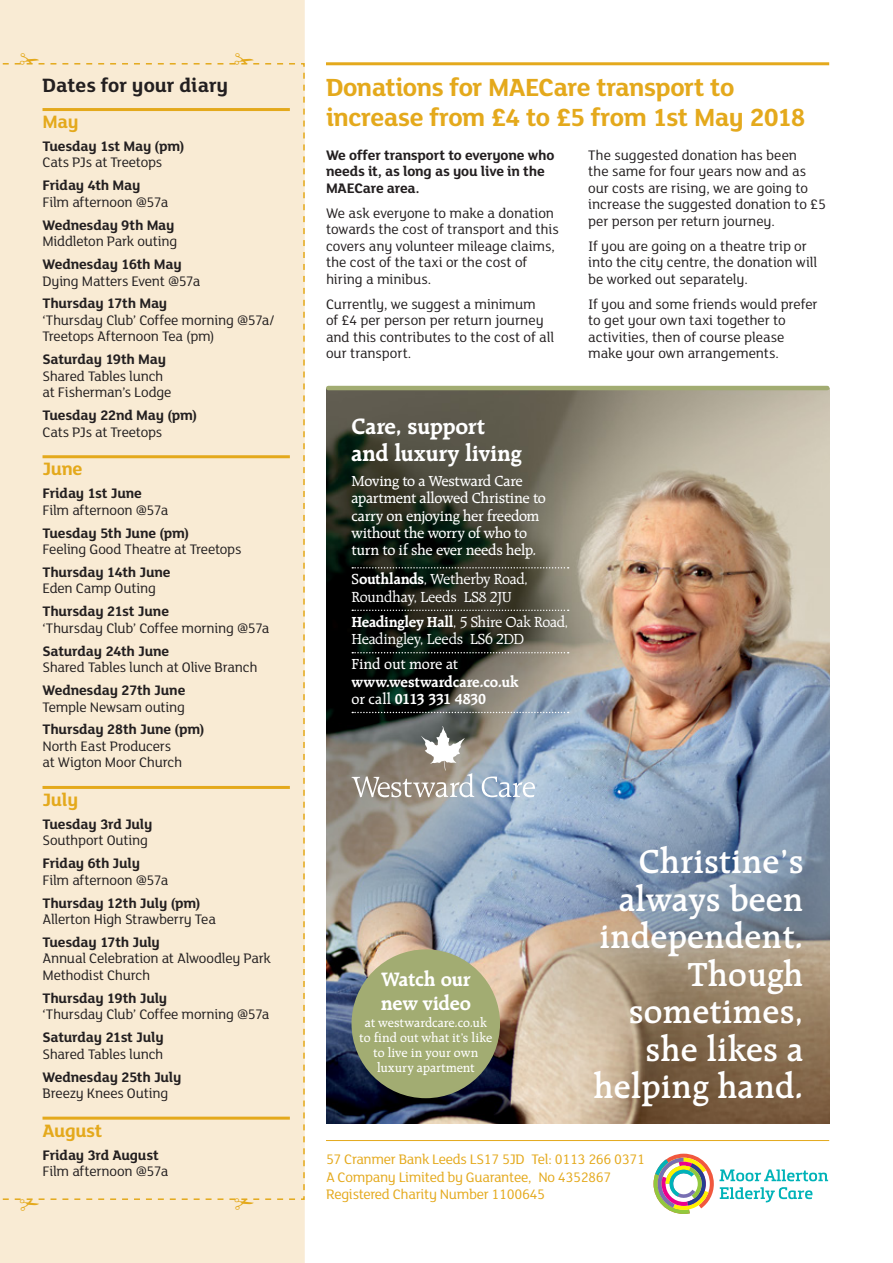
<style>
.page{position:relative;width:893px;height:1263px;background:#fff}
.page>*{position:absolute;margin:0;border:0;box-sizing:border-box;transform-origin:0 0}
.t1{font:600 36px/37.5px "Raleigh BT";color:#fff;text-align:right}
.t2{font:700 27px/30px "FS Lola";letter-spacing:-.02em;color:#e4a91c}
.t3{font:700 24px/27px "Raleigh BT";letter-spacing:-.015em;color:#fff}
.t4{font:700 21px "FS Lola";color:#231f20}
.t5{font:700 21px/24px "Raleigh BT";letter-spacing:-.015em;color:#fff}
.t6{font:700 19.5px "FS Lola";letter-spacing:-.02em;color:#e4a91c}
.t7{font:500 15.75px/17.2px "Raleigh BT";letter-spacing:-.025em;color:#fff}
.t8{font:15.75px/17.2px "Raleigh BT";letter-spacing:-.02em;color:#fff}
.t9{font:700 15.75px/17.2px "Raleigh BT";letter-spacing:-.01em;color:#fff}
.t10{font:15px/16.5px "FS Lola";letter-spacing:-.01em;color:#231f20}
.t11{font:700 15px/16.5px "FS Lola";letter-spacing:-.015em;color:#231f20}
.t12{font:15px/17.2px "FS Lola";letter-spacing:-.02em;color:#e4a91c}
.t13{font:500 13.5px/15px "Raleigh BT";letter-spacing:-.005em;color:#fff;text-align:center}
.s1{font-weight:500}
.s2{font-weight:700}
</style>
<div class="page">
<div style="left:0;top:0;width:305px;height:1263px;background:#f9ebd4"></div>
<div style="left:0;top:62px;width:305px;height:1139px;background:#f9ebd4"></div>
<hr style="left:326px;top:1140px;width:503px;height:1px;background:#e4a91c">
<hr style="left:326px;top:62px;width:503px;height:3px;background:#e4a91c">
<svg style="left:653px;top:1154px;width:175px;height:60px"></svg>
<img style="left:326px;top:388px;width:503px;height:736px">
<svg style="left:352px;top:567px;width:217px;height:1px"></svg>
<svg style="left:352px;top:610px;width:217px;height:1px"></svg>
<svg style="left:352px;top:652px;width:217px;height:1px"></svg>
<svg style="left:352px;top:712px;width:217px;height:1px"></svg>
<svg style="left:482px;top:776px;width:53px;height:21px"></svg>
<svg style="left:351px;top:726px;width:123px;height:71px;background:#959189"></svg>
<hr style="left:328px;top:386px;width:499px;height:4px;background:#a2ac72">
<div style="left:351px;top:949px;width:149px;height:149px;background:#a2ac72;border-radius:50%"></div>
<svg style="left:0;top:52px;width:298px;height:13px;background:#f7e7c9"></svg>
<svg style="left:0;top:1198px;width:295px;height:13px;background:#f7e7c9"></svg>
<h3 class="t4" style="left:43px;top:73px;width:187px">Dates for your diary</h3>
<h3 class="t6" style="left:43px;top:110px;width:38px">May</h3>
<p class="t11" style="left:43px;top:139px;width:143px">Tuesday 1st May (pm)</p>
<p class="t10" style="left:43px;top:155px;width:121px">Cats PJs at Treetops</p>
<p class="t11" style="left:43px;top:178px;width:99px">Friday 4th May</p>
<p class="t10" style="left:43px;top:194px;width:127px">Film afternoon @57a</p>
<p class="t11" style="left:43px;top:217px;width:134px">Wednesday 9th May</p>
<p class="t10" style="left:43px;top:234px;width:136px">Middleton Park outing</p>
<p class="t11" style="left:43px;top:257px;width:141px">Wednesday 16th May</p>
<p class="t10" style="left:43px;top:273px;width:159px">Dying Matters Event @57a</p>
<p class="t11" style="left:43px;top:296px;width:126px">Thursday 17th May</p>
<p class="t10" style="left:43px;top:313px;width:233px">‘Thursday Club’ Coffee morning @57a/<br>Treetops Afternoon Tea (pm)</p>
<p class="t11" style="left:43px;top:352px;width:125px">Saturday 19th May</p>
<p class="t10" style="left:43px;top:368px;width:130px">Shared Tables lunch at Fisherman’s Lodge</p>
<p class="t11" style="left:43px;top:408px;width:156px">Tuesday 22nd May (pm)</p>
<p class="t10" style="left:43px;top:424px;width:121px">Cats PJs at Treetops</p>
<h3 class="t6" style="left:43px;top:458px;width:42px">June</h3>
<p class="t11" style="left:43px;top:486px;width:101px">Friday 1st June</p>
<p class="t10" style="left:43px;top:502px;width:127px">Film afternoon @57a</p>
<p class="t11" style="left:43px;top:525px;width:148px">Tuesday 5th June (pm)</p>
<p class="t10" style="left:43px;top:542px;width:200px">Feeling Good Theatre at Treetops</p>
<p class="t11" style="left:43px;top:564px;width:130px">Thursday 14th June</p>
<p class="t10" style="left:43px;top:581px;width:115px">Eden Camp Outing</p>
<p class="t11" style="left:43px;top:604px;width:128px">Thursday 21st June</p>
<p class="t10" style="left:43px;top:620px;width:229px">‘Thursday Club’ Coffee morning @57a</p>
<p class="t11" style="left:43px;top:643px;width:128px">Saturday 24th June</p>
<p class="t10" style="left:43px;top:660px;width:217px">Shared Tables lunch at Olive Branch</p>
<p class="t11" style="left:43px;top:683px;width:144px">Wednesday 27th June</p>
<p class="t10" style="left:43px;top:699px;width:144px">Temple Newsam outing</p>
<p class="t11" style="left:43px;top:722px;width:163px">Thursday 28th June (pm)</p>
<p class="t10" style="left:43px;top:738px;width:141px">North East Producers at Wigton Moor Church</p>
<h3 class="t6" style="left:43px;top:788px;width:37px">July</h3>
<p class="t11" style="left:43px;top:816px;width:112px">Tuesday 3rd July</p>
<p class="t10" style="left:43px;top:833px;width:107px">Southport Outing</p>
<p class="t11" style="left:43px;top:856px;width:99px">Friday 6th July</p>
<p class="t10" style="left:43px;top:872px;width:127px">Film afternoon @57a</p>
<p class="t11" style="left:43px;top:895px;width:160px">Thursday 12th July (pm)</p>
<p class="t10" style="left:43px;top:912px;width:175px">Allerton High Strawberry Tea</p>
<p class="t11" style="left:43px;top:934px;width:119px">Tuesday 17th July</p>
<p class="t10" style="left:43px;top:951px;width:230px">Annual Celebration at Alwoodley Park<br>Methodist Church</p>
<p class="t11" style="left:43px;top:990px;width:126px">Thursday 19th July</p>
<p class="t10" style="left:43px;top:1007px;width:229px">‘Thursday Club’ Coffee morning @57a</p>
<p class="t11" style="left:43px;top:1030px;width:123px">Saturday 21st July</p>
<p class="t10" style="left:43px;top:1046px;width:122px">Shared Tables lunch</p>
<p class="t11" style="left:43px;top:1069px;width:141px">Wednesday 25th July</p>
<p class="t10" style="left:43px;top:1086px;width:127px">Breezy Knees Outing</p>
<h3 class="t6" style="left:43px;top:1119px;width:61px">August</h3>
<p class="t11" style="left:43px;top:1147px;width:118px">Friday 3rd August</p>
<p class="t10" style="left:43px;top:1164px;width:127px">Film afternoon @57a</p>
<p class="t12" style="left:326px;top:1151px;width:320px">57 Cranmer Bank Leeds LS17 5JD Tel: 0113 266 0371<br>A Company Limited by Guarantee, No 4352867<br>Registered Charity Number 1100645</p>
<h2 class="t2" style="left:326px;top:74px;width:481px">Donations for MAECare transport to increase from £4 to £5 from 1st May 2018</h2>
<p class="t11" style="left:326px;top:147px;width:230px">We offer transport to everyone who needs it, as long as you live in the<br>MAECare area.</p>
<p class="t10" style="left:326px;top:205px;width:234px">We ask everyone to make a donation towards the cost of transport and this covers any volunteer mileage claims, the cost of the taxi or the cost of hiring a minibus.</p>
<p class="t10" style="left:326px;top:296px;width:230px">Currently, we suggest a minimum<br>of £4 per person per return journey and this contributes to the cost of all our transport.</p>
<p class="t10" style="left:588px;top:147px;width:239px">The suggested donation has been<br>the same for four years now and as our costs are rising, we are going to increase the suggested donation to £5 per person per return journey.</p>
<p class="t10" style="left:588px;top:238px;width:231px">If you are going on a theatre trip or into the city centre, the donation will be worked out separately.</p>
<p class="t10" style="left:588px;top:296px;width:231px">If you and some friends would prefer to get your own taxi together to activities, then of course please make your own arrangements.</p>
<h3 class="t3" style="left:351px;top:412px;width:172px">Care, support and luxury living</h3>
<p class="t7" style="left:351px;top:472px;width:196px">Moving to a Westward Care apartment allowed Christine to carry on enjoying her freedom without the worry of who to turn to if she ever needs help.</p>
<p class="t8" style="left:351px;top:570px;width:178px"><span class="s1">S</span><span class="s2">outhlands</span>, Wetherby Road,<br>Roundhay, Leeds LS8 2JU</p>
<p class="t8" style="left:351px;top:613px;width:218px"><span class="s2">Headingley Hall</span>, 5 Shire Oak Road,<br>Headingley, Leeds LS6 2DD</p>
<p class="t7" style="left:352px;top:655px;width:108px">Find out more at</p>
<p class="t9" style="left:352px;top:672px;width:169px">www.westwardcare.co.uk <span class="s1">or call</span> 0113 331 4830</p>
<h1 class="t1" style="left:593px;top:842px;width:212px">Christine’s always been independent.<br>Though sometimes, she likes a helping hand.</h1>
<h3 class="t5" style="left:381px;top:967px;width:92px">Watch our new video</h3>
<p class="t13" style="left:359px;top:1015px;width:135px">at westwardcare.co.uk to find out what it’s like to live in your own luxury apartment</p>
</div>
